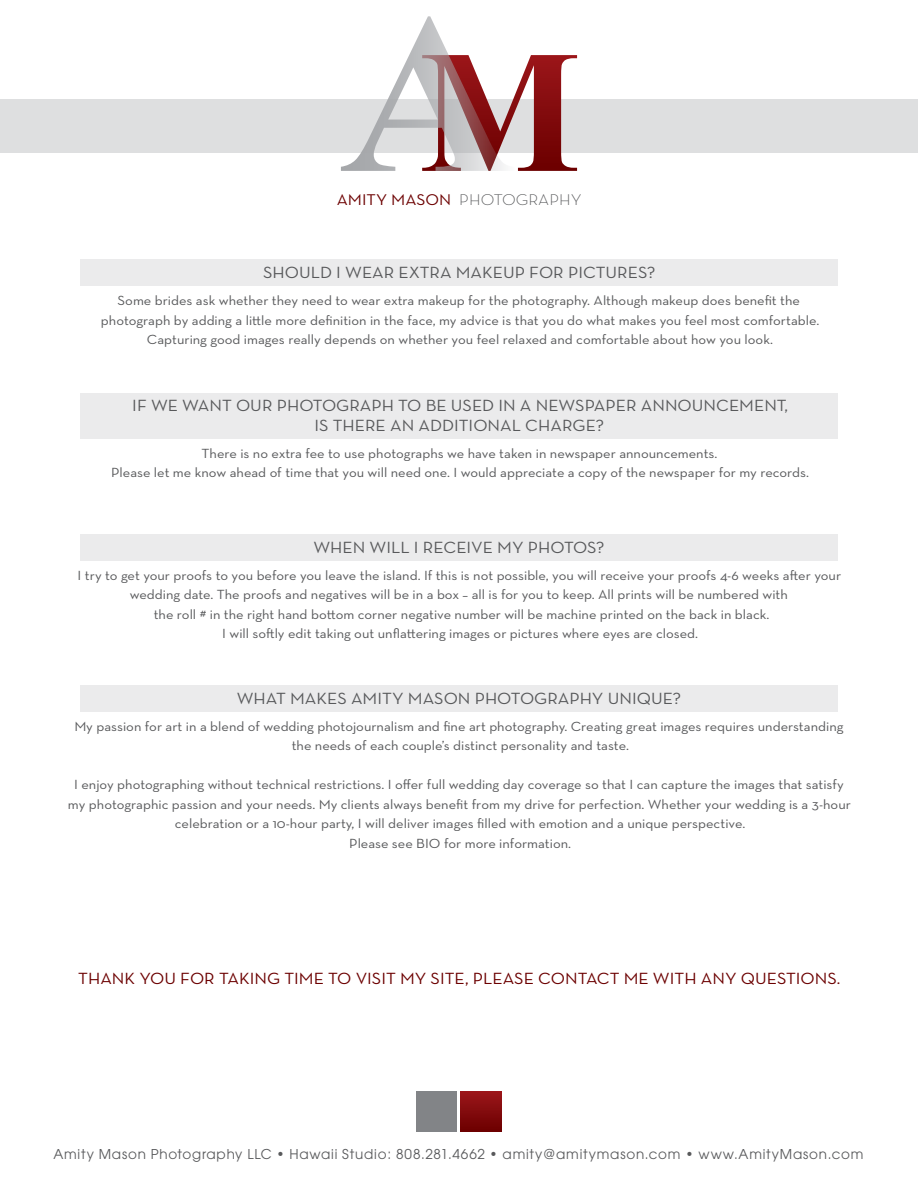
<style>
.page{position:relative;width:918px;height:1188px;background:#fff}
.page>*{position:absolute;margin:0;border:0;box-sizing:border-box;transform-origin:0 0}
.t1{font:16.5px/19.5px "Neutraface Text";color:#58595b;text-align:center;scale:1.07 1}
.t2{font:16.5px "Neutraface Text";color:#6c0000;scale:1.07 1}
.t3{font:300 15.75px "Neutraface Text";color:#58595b;scale:1.07 1}
.t4{font:13.5px/19.5px "Neutraface Text";color:#58595b;text-align:center;scale:1.07 1}
.t5{font:13.5px "Avant Garde";letter-spacing:.055em;color:#58595b}
.s1{font-weight:400;color:#6c0000}
</style>
<div class="page">
<div style="left:416px;top:1092px;width:41px;height:40px;background:#828487"></div>
<div style="left:461px;top:1092px;width:41px;height:40px;background:linear-gradient(to bottom,#9a161a,#6d0000)"></div>
<div style="left:0;top:99px;width:918px;height:53px;background:#dedfe0"></div>
<svg style="left:341px;top:16px;width:236px;height:155px"></svg>
<div style="left:80px;top:259px;width:758px;height:27px;background:#ebebec"></div>
<div style="left:80px;top:534px;width:758px;height:27px;background:#ebebec"></div>
<div style="left:80px;top:685px;width:758px;height:26px;background:#ebebec"></div>
<div style="left:80px;top:393px;width:758px;height:45px;background:#ebebec"></div>
<p class="t3" style="left:337px;top:190px;width:230px"><span class="s1">AMITY MASON</span> PHOTOGRAPHY</p>
<p class="t1" style="left:263px;top:262px;width:368px">SHOULD I WEAR EXTRA MAKEUP FOR PICTURES?</p>
<p class="t4" style="left:101px;top:291px;width:673px">Some brides ask whether they need to wear extra makeup for the photography. Although makeup does benefit the photograph by adding a little more definition in the face, my advice is that you do what makes you feel most comfortable.<br>Capturing good images really depends on whether you feel relaxed and comfortable about how you look.</p>
<p class="t1" style="left:132px;top:396px;width:614px">IF WE WANT OUR PHOTOGRAPH TO BE USED IN A NEWSPAPER ANNOUNCEMENT,<br>IS THERE AN ADDITIONAL CHARGE?</p>
<p class="t4" style="left:111px;top:443px;width:654px">There is no extra fee to use photographs we have taken in newspaper announcements.<br>Please let me know ahead of time that you will need one. I would appreciate a copy of the newspaper for my records.</p>
<p class="t1" style="left:313px;top:537px;width:274px">WHEN WILL I RECEIVE MY PHOTOS?</p>
<p class="t4" style="left:78px;top:565px;width:715px">I try to get your proofs to you before you leave the island. If this is not possible, you will receive your proofs 4-6 weeks after your wedding date. The proofs and negatives will be in a box – all is for you to keep. All prints will be numbered with<br>the roll # in the right hand bottom corner negative number will be machine printed on the back in black.<br>I will softly edit taking out unflattering images or pictures where eyes are closed.</p>
<p class="t1" style="left:237px;top:688px;width:417px">WHAT MAKES AMITY MASON PHOTOGRAPHY UNIQUE?</p>
<p class="t4" style="left:74px;top:716px;width:720px">My passion for art in a blend of wedding photojournalism and fine art photography. Creating great images requires understanding the needs of each couple’s distinct personality and taste.</p>
<p class="t4" style="left:68px;top:775px;width:733px">I enjoy photographing without technical restrictions. I offer full wedding day coverage so that I can capture the images that satisfy my photographic passion and your needs. My clients always benefit from my drive for perfection. Whether your wedding is a 3-hour celebration or a 10-hour party, I will deliver images filled with emotion and a unique perspective.<br>Please see BIO for more information.</p>
<p class="t2" style="left:78px;top:968px;width:714px">THANK YOU FOR TAKING TIME TO VISIT MY SITE, PLEASE CONTACT ME WITH ANY QUESTIONS.</p>
<p class="t5" style="left:53px;top:1146px;width:811px">Amity Mason Photography LLC • Hawaii Studio: 808.281.4662 • amity@amitymason.com • www.AmityMason.com</p>
</div>
